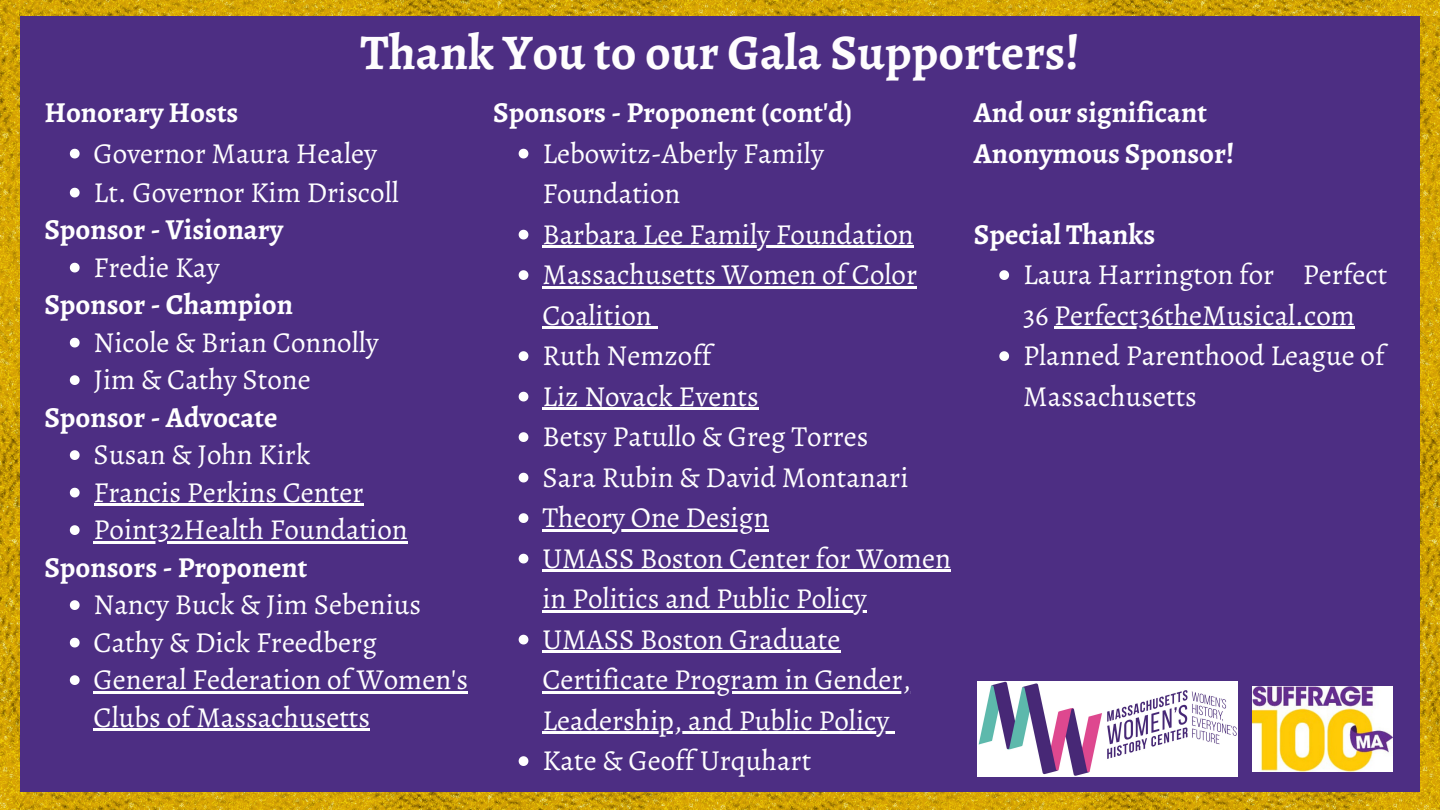
<style>
.page{position:relative;width:1440px;height:810px;background:#4d2e83}
.page>*{position:absolute;margin:0;border:0;box-sizing:border-box;transform-origin:0 0}
.t1{font:700 50px "Alegreya";color:#fefdfe}
.t2{font:29px/40.5px "Alegreya";color:#fff}
.t3{font:700 29px "Alegreya";color:#fff}
</style>
<div class="page">
<img style="left:20px;top:793px;width:1400px;height:17px">
<img style="left:1420px;top:16px;width:20px;height:794px">
<img style="left:977px;top:681px;width:260px;height:96px">
<img style="left:1252px;top:686px;width:141px;height:86px">
<img style="left:0;top:0;width:20px;height:810px">
<img style="left:736px;top:0;width:704px;height:16px">
<img style="left:19px;top:0;width:717px;height:16px">
<svg style="left:70px;top:149px;width:10px;height:9px"></svg>
<svg style="left:70px;top:188px;width:10px;height:9px"></svg>
<svg style="left:70px;top:263px;width:10px;height:9px"></svg>
<svg style="left:70px;top:338px;width:10px;height:9px"></svg>
<svg style="left:70px;top:375px;width:10px;height:10px"></svg>
<svg style="left:70px;top:450px;width:10px;height:10px"></svg>
<svg style="left:70px;top:488px;width:10px;height:9px"></svg>
<hr style="left:94px;top:503px;width:269px;height:3px;background:#fff">
<svg style="left:70px;top:525px;width:10px;height:10px"></svg>
<hr style="left:94px;top:541px;width:314px;height:2px;background:#fff">
<svg style="left:70px;top:600px;width:10px;height:10px"></svg>
<svg style="left:70px;top:638px;width:10px;height:9px"></svg>
<svg style="left:70px;top:675px;width:10px;height:10px"></svg>
<hr style="left:94px;top:691px;width:374px;height:2px;background:#fff">
<hr style="left:94px;top:728px;width:276px;height:3px;background:#fff">
<svg style="left:519px;top:149px;width:9px;height:9px"></svg>
<svg style="left:519px;top:230px;width:9px;height:9px"></svg>
<hr style="left:542px;top:245px;width:372px;height:3px;background:#fff">
<svg style="left:519px;top:270px;width:9px;height:10px"></svg>
<hr style="left:542px;top:286px;width:375px;height:2px;background:#fff">
<hr style="left:542px;top:326px;width:110px;height:3px;background:#fff">
<svg style="left:652px;top:326px;width:6px;height:3px"></svg>
<svg style="left:519px;top:351px;width:9px;height:10px"></svg>
<svg style="left:519px;top:392px;width:9px;height:9px"></svg>
<hr style="left:542px;top:407px;width:217px;height:3px;background:#fff">
<svg style="left:519px;top:432px;width:9px;height:10px"></svg>
<svg style="left:519px;top:473px;width:9px;height:9px"></svg>
<svg style="left:519px;top:513px;width:9px;height:10px"></svg>
<hr style="left:542px;top:529px;width:227px;height:2px;background:#fff">
<svg style="left:519px;top:554px;width:9px;height:9px"></svg>
<hr style="left:542px;top:569px;width:409px;height:3px;background:#fff">
<hr style="left:542px;top:610px;width:325px;height:2px;background:#fff">
<svg style="left:519px;top:635px;width:9px;height:9px"></svg>
<hr style="left:542px;top:650px;width:298px;height:3px;background:#fff">
<hr style="left:542px;top:691px;width:369px;height:2px;background:#fff">
<hr style="left:542px;top:731px;width:347px;height:3px;background:#fff">
<svg style="left:889px;top:731px;width:6px;height:3px"></svg>
<svg style="left:519px;top:756px;width:9px;height:10px"></svg>
<svg style="left:999px;top:270px;width:10px;height:10px"></svg>
<hr style="left:1054px;top:326px;width:301px;height:3px;background:#fff">
<svg style="left:999px;top:351px;width:10px;height:10px"></svg>
<p class="t1" style="left:360px;top:19px;width:721px">Thank You to our Gala Supporters!</p>
<p class="t3" style="left:44px;top:93px;width:196px">Honorary Hosts</p>
<p class="t2" style="left:94px;top:133px;width:285px">Governor Maura Healey</p>
<p class="t2" style="left:94px;top:172px;width:307px">Lt. Governor Kim Driscoll</p>
<p class="t3" style="left:44px;top:210px;width:241px">Sponsor - Visionary</p>
<p class="t2" style="left:94px;top:247px;width:128px">Fredie Kay</p>
<p class="t3" style="left:44px;top:285px;width:250px">Sponsor - Champion</p>
<p class="t2" style="left:94px;top:322px;width:287px">Nicole &amp; Brian Connolly</p>
<p class="t2" style="left:94px;top:360px;width:219px">Jim &amp; Cathy Stone</p>
<p class="t3" style="left:44px;top:398px;width:235px">Sponsor - Advocate</p>
<p class="t2" style="left:94px;top:435px;width:218px">Susan &amp; John Kirk</p>
<p class="t2" style="left:94px;top:472px;width:271px">Francis Perkins Center</p>
<p class="t2" style="left:94px;top:510px;width:316px">Point32Health Foundation</p>
<p class="t3" style="left:44px;top:548px;width:265px">Sponsors - Proponent</p>
<p class="t2" style="left:94px;top:585px;width:329px">Nancy Buck &amp; Jim Sebenius</p>
<p class="t2" style="left:94px;top:622px;width:285px">Cathy &amp; Dick Freedberg</p>
<p class="t2" style="left:94px;top:661px;width:376px;line-height:37.5px">General Federation of Women's<br>Clubs of Massachusetts</p>
<p class="t3" style="left:493px;top:93px;width:360px">Sponsors - Proponent (cont'd)</p>
<p class="t2" style="left:542px;top:133px;width:283px">Lebowitz-Aberly Family<br>Foundation</p>
<p class="t2" style="left:542px;top:214px;width:373px">Barbara Lee Family Foundation</p>
<p class="t2" style="left:542px;top:255px;width:376px">Massachusetts Women of Color<br>Coalition</p>
<p class="t2" style="left:542px;top:336px;width:171px">Ruth Nemzoff</p>
<p class="t2" style="left:542px;top:376px;width:218px">Liz Novack Events</p>
<p class="t2" style="left:542px;top:417px;width:328px">Betsy Patullo &amp; Greg Torres</p>
<p class="t2" style="left:542px;top:457px;width:368px">Sara Rubin &amp; David Montanari</p>
<p class="t2" style="left:542px;top:498px;width:228px">Theory One Design</p>
<p class="t2" style="left:542px;top:538px;width:410px">UMASS Boston Center for Women in Politics and Public Policy</p>
<p class="t2" style="left:542px;top:619px;width:370px">UMASS Boston Graduate<br>Certificate Program in Gender,<br>Leadership, and Public Policy</p>
<p class="t2" style="left:542px;top:741px;width:270px">Kate &amp; Geoff Urquhart</p>
<p class="t3" style="left:974px;top:93px;width:235px">And our significant</p>
<p class="t3" style="left:974px;top:134px;width:262px">Anonymous Sponsor!</p>
<p class="t3" style="left:974px;top:215px;width:183px">Special Thanks</p>
<p class="t2" style="left:1023px;top:255px;width:366px">Laura Harrington for Perfect<br>36 Perfect36theMusical.com</p>
<p class="t2" style="left:1023px;top:336px;width:363px">Planned Parenthood League of<br>Massachusetts</p>
</div>
